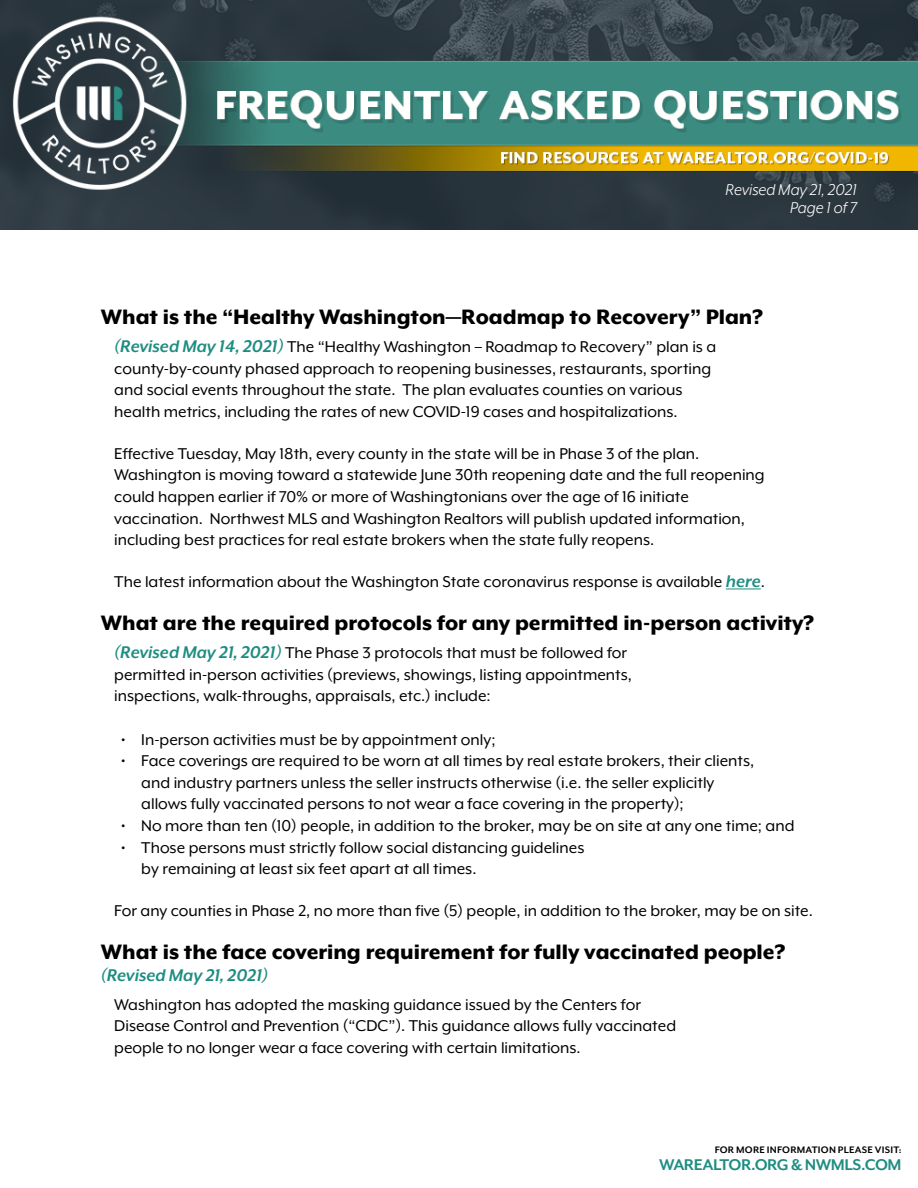
<style>
.page{position:relative;width:918px;height:1188px;background:#fff}
.page>*{position:absolute;margin:0;border:0;box-sizing:border-box;transform-origin:0 0}
.t1{font:800 24px "Mr Eaves XL Mod OT";color:#000}
.t2{font:italic 700 19.5px "Mr Eaves XL Mod OT";color:#1e8d81}
.t3{font:18px/21.6px "Mr Eaves XL Mod OT";color:#000}
.t4{font:italic 18px/18.8px "Mr Eaves XL Mod OT";color:#fff;text-align:right}
.t5{font:700 17.85px "Mr Eaves Mod OT";letter-spacing:-.03em;color:#1e8d81}
.t6{font:700 10.95px "Mr Eaves Mod OT";letter-spacing:.02em;color:#000}
.s1{font-weight:700;font-style:italic;font-size:19.5px;color:#1e8d81}
</style>
<div class="page">
<img style="left:0;top:0;width:918px;height:230px">
<hr style="left:726px;top:589px;width:35px;height:1px;background:#1e8d81">
<p class="t4" style="left:726px;top:180px;width:133px">Revised May 21, 2021<br>Page 1 of 7</p>
<h1 class="t1" style="left:101px;top:305px;width:664px">What is the “Healthy Washington—Roadmap to Recovery” Plan?</h1>
<p class="t3" style="left:114px;top:336px;width:604px"><span class="s1">(Revised May 14, 2021)</span> The “Healthy Washington – Roadmap to Recovery” plan is a county-by-county phased approach to reopening businesses, restaurants, sporting and social events throughout the state. The plan evaluates counties on various health metrics, including the rates of new COVID-19 cases and hospitalizations.</p>
<p class="t3" style="left:114px;top:443px;width:652px">Effective Tuesday, May 18th, every county in the state will be in Phase 3 of the plan.<br>Washington is moving toward a statewide June 30th reopening date and the full reopening could happen earlier if 70% or more of Washingtonians over the age of 16 initiate vaccination. Northwest MLS and Washington Realtors will publish updated information, including best practices for real estate brokers when the state fully reopens.</p>
<p class="t3" style="left:114px;top:571px;width:652px">The latest information about the Washington State coronavirus response is available <span class="s1">here</span>.</p>
<h1 class="t1" style="left:101px;top:611px;width:715px">What are the required protocols for any permitted in-person activity?</h1>
<p class="t3" style="left:114px;top:642px;width:519px"><span class="s1">(Revised May 21, 2021)</span> The Phase 3 protocols that must be followed for permitted in-person activities (previews, showings, listing appointments, inspections, walk-throughs, appraisals, etc.) include:</p>
<p class="t3" style="left:121px;top:728px;width:376px">• In-person activities must be by appointment only;</p>
<p class="t3" style="left:141px;top:750px;width:614px;text-indent:-20px">• Face coverings are required to be worn at all times by real estate brokers, their clients, and industry partners unless the seller instructs otherwise (i.e. the seller explicitly allows fully vaccinated persons to not wear a face covering in the property);</p>
<p class="t3" style="left:121px;top:815px;width:675px">• No more than ten (10) people, in addition to the broker, may be on site at any one time; and</p>
<p class="t3" style="left:141px;top:836px;width:445px;text-indent:-20px">• Those persons must strictly follow social distancing guidelines by remaining at least six feet apart at all times.</p>
<p class="t3" style="left:114px;top:900px;width:700px">For any counties in Phase 2, no more than five (5) people, in addition to the broker, may be on site.</p>
<h1 class="t1" style="left:101px;top:940px;width:686px">What is the face covering requirement for fully vaccinated people?</h1>
<p class="t2" style="left:101px;top:966px;width:169px">(Revised May 21, 2021)</p>
<p class="t3" style="left:114px;top:993px;width:563px">Washington has adopted the masking guidance issued by the Centers for<br>Disease Control and Prevention (“CDC”). This guidance allows fully vaccinated people to no longer wear a face covering with certain limitations.</p>
<p class="t6" style="left:715px;top:1144px;width:188px">FOR MORE INFORMATION PLEASE VISIT:</p>
<p class="t5" style="left:659px;top:1155px;width:244px">WAREALTOR.ORG &amp; NWMLS.COM</p>
</div>
